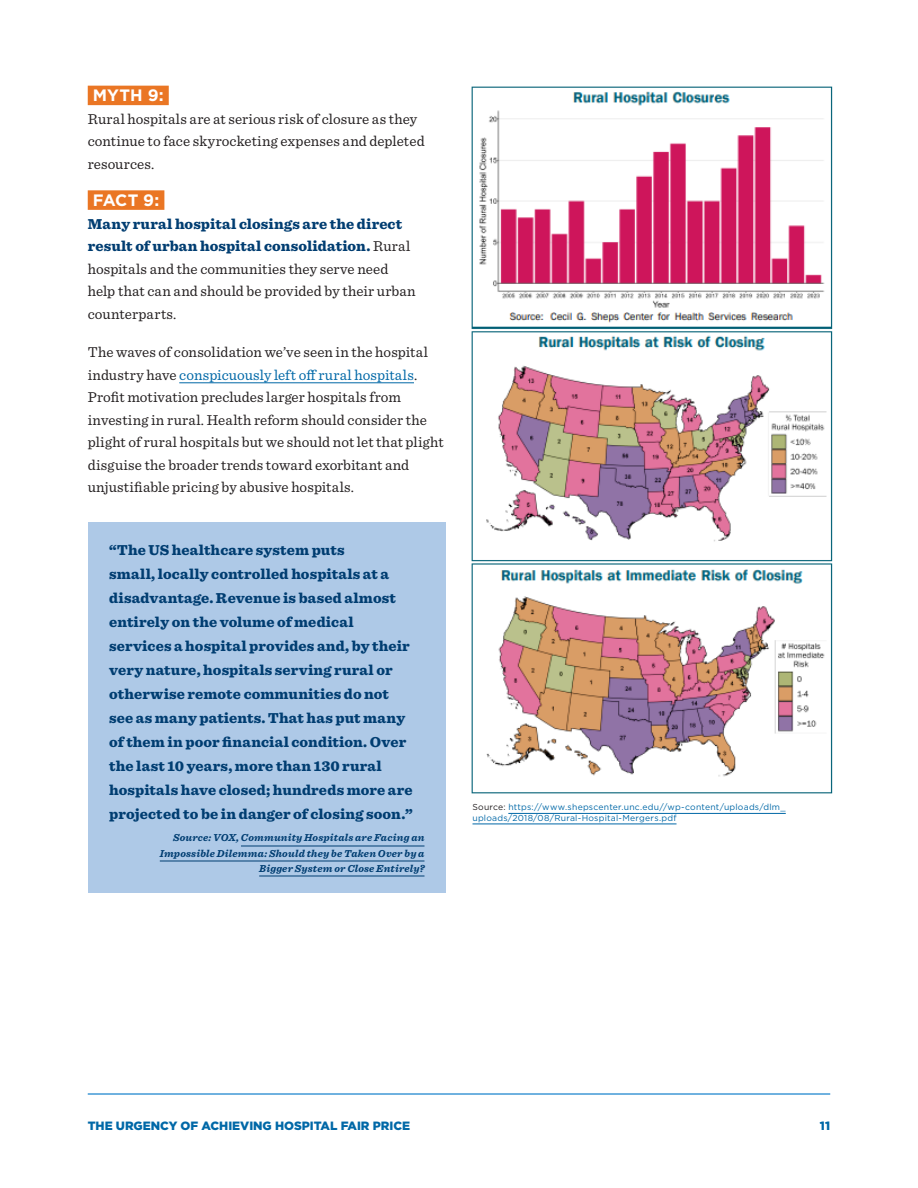
<style>
.page{position:relative;width:918px;height:1188px;background:#fff}
.page>*{position:absolute;margin:0;border:0;box-sizing:border-box;transform-origin:0 0}
.t1{font:700 16.5px "Gotham";letter-spacing:.005em;color:#fff}
.t2{font:15px/22.5px "Sentinel";letter-spacing:.005em;color:#231f20}
.t3{font:900 15px/24px "Sentinel";letter-spacing:.01em;color:#003d71}
.t4{font:900 12px "Gotham";letter-spacing:-.005em;color:#0168a7}
.t5{font:italic 700 10.5px/15px "Sentinel";letter-spacing:.02em;color:#003d71;text-align:right}
.t6{font:8.7px/10.5px "Gotham";letter-spacing:.025em;color:#0168a7}
.s1{font-weight:900;color:#003d71}
.s2{color:#0168a7}
.s3{color:#231f20}
</style>
<div class="page">
<hr style="left:88px;top:1093px;width:742px;height:2px;background:#0076c8">
<img style="left:471px;top:86px;width:362px;height:708px">
<div style="left:88px;top:86px;width:81px;height:19px;background:#ea7624"></div>
<div style="left:88px;top:190px;width:76px;height:20px;background:#ea7624"></div>
<hr style="left:179px;top:383px;width:235px;height:1px;background:#0168a7">
<div style="left:88px;top:522px;width:358px;height:370px;background:#aec9e7"></div>
<hr style="left:241px;top:846px;width:183px;height:1px;background:#003d71">
<hr style="left:160px;top:861px;width:264px;height:1px;background:#003d71">
<hr style="left:259px;top:876px;width:165px;height:1px;background:#003d71">
<hr style="left:508px;top:813px;width:278px;height:1px;background:#0168a7">
<hr style="left:472px;top:824px;width:205px;height:1px;background:#0168a7">
<p class="t1" style="left:93px;top:85px;width:73px">MYTH 9:</p>
<p class="t2" style="left:88px;top:107px;width:338px">Rural hospitals are at serious risk of closure as they continue to face skyrocketing expenses and depleted resources.</p>
<p class="t1" style="left:93px;top:189px;width:68px">FACT 9:</p>
<p class="t2" style="left:88px;top:211px;width:330px"><span class="s1">Many rural hospital closings are the direct result of urban hospital consolidation.</span> Rural hospitals and the communities they serve need help that can and should be provided by their urban counterparts.</p>
<p class="t2" style="left:88px;top:340px;width:357px">The waves of consolidation we’ve seen in the hospital industry have <span class="s2">conspicuously left off rural hospitals</span>.<br>Profit motivation precludes larger hospitals from investing in rural. Health reform should consider the plight of rural hospitals but we should not let that plight disguise the broader trends toward exorbitant and unjustifiable pricing by abusive hospitals.</p>
<p class="t3" style="left:109px;top:537px;width:305px">“The US healthcare system puts<br>small, locally controlled hospitals at a disadvantage. Revenue is based almost entirely on the volume of medical services a hospital provides and, by their very nature, hospitals serving rural or otherwise remote communities do not see as many patients. That has put many of them in poor financial condition. Over the last 10 years, more than 130 rural hospitals have closed; hundreds more are projected to be in danger of closing soon.”</p>
<p class="t5" style="left:160px;top:830px;width:266px">Source: VOX, Community Hospitals are Facing an<br>Impossible Dilemma: Should they be Taken Over by a<br>Bigger System or Close Entirely?</p>
<p class="t6" style="left:472px;top:802px;width:315px"><span class="s3">Source:</span> https://www.shepscenter.unc.edu//wp-content/uploads/dlm_ uploads/2018/08/Rural-Hospital-Mergers.pdf</p>
<p class="t4" style="left:88px;top:1117px;width:324px">THE URGENCY OF ACHIEVING HOSPITAL FAIR PRICE</p>
<p class="t4" style="left:820px;top:1117px;width:12px">11</p>
</div>
